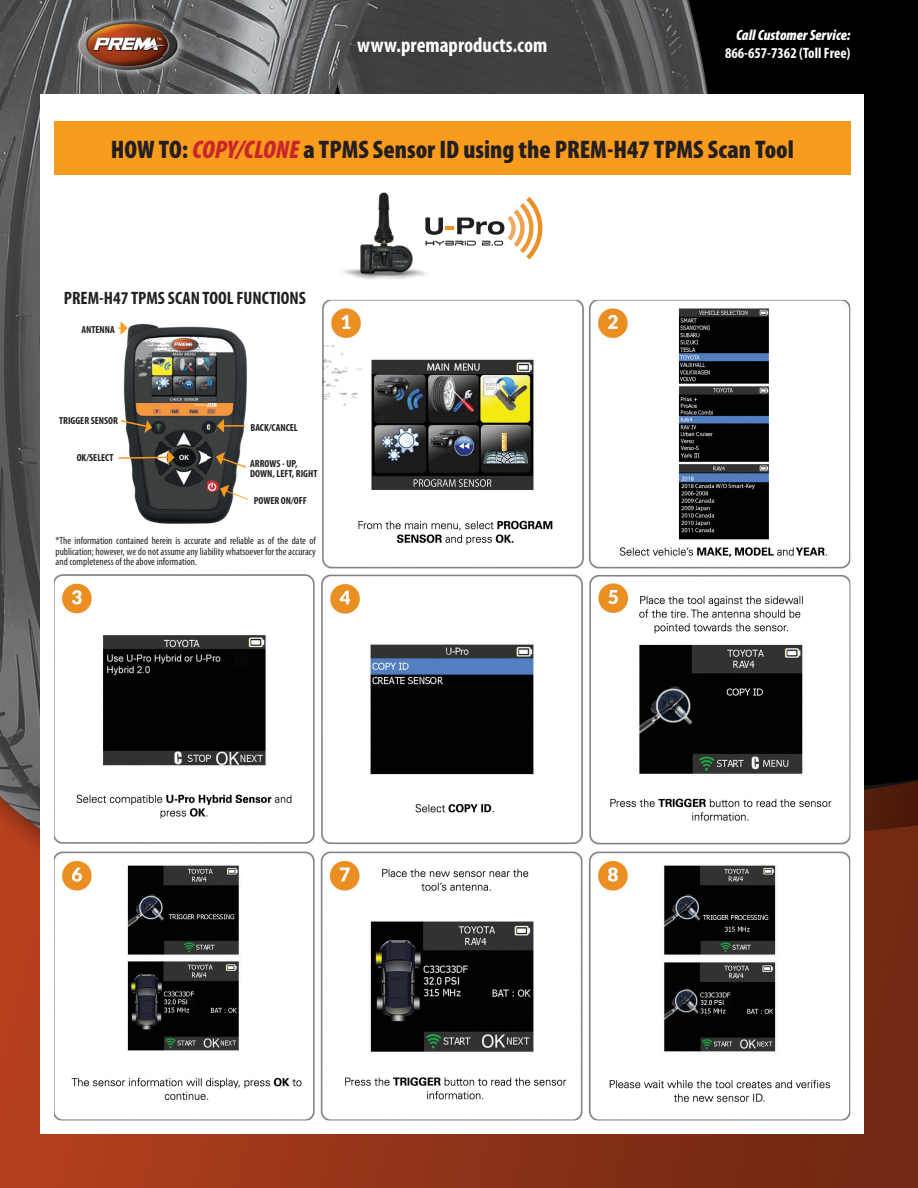
<style>
.page{position:relative;width:918px;height:1188px;background:#fff}
.page>*{position:absolute;margin:0;border:0;box-sizing:border-box;transform-origin:0 0}
.t1{font:900 condensed 25.5px "Myriad Pro";color:#231f20}
.t2{font:700 condensed 21px "Myriad Pro";color:#fff}
.t3{font:700 condensed 18px "Myriad Pro";color:#231f20}
.t4{font:700 condensed 15px "Myriad Pro";color:#fff}
.t5{font:italic 900 condensed 15px "Myriad Pro";color:#fff}
.t6{font:condensed 10.5px/10.5px "Myriad Pro";color:#231f20;text-align:justify}
.t7{font:700 condensed 10.2px/10.2px "Myriad Pro";color:#231f20}
.s1{font-style:italic;color:#c9252b}
</style>
<div class="page">
<img style="left:0;top:0;width:89px;height:1188px">
<img style="left:89px;top:0;width:829px;height:39px">
<img style="left:215px;top:39px;width:703px;height:105px">
<img style="left:815px;top:144px;width:103px;height:1044px">
<img style="left:89px;top:1134px;width:726px;height:54px">
<div style="left:40px;top:94px;width:824px;height:1040px;background:#fff"></div>
<img style="left:62px;top:9px;width:153px;height:113px">
<div style="left:54px;top:122px;width:796px;height:54px;background:#f99b1c"></div>
<img style="left:54px;top:300px;width:796px;height:820px">
<img style="left:342px;top:192px;width:85px;height:87px">
<svg style="left:426px;top:197px;width:116px;height:63px"></svg>
<img style="left:426px;top:218px;width:11px;height:17px">
<img style="left:111px;top:315px;width:144px;height:220px">
<svg style="left:119px;top:321px;width:9px;height:14px"></svg>
<svg style="left:121px;top:420px;width:31px;height:13px"></svg>
<svg style="left:119px;top:451px;width:56px;height:13px"></svg>
<svg style="left:217px;top:419px;width:28px;height:14px"></svg>
<svg style="left:216px;top:452px;width:30px;height:16px"></svg>
<svg style="left:220px;top:485px;width:28px;height:15px"></svg>
<h2 class="t2" style="left:357px;top:37px;width:192px">www.premaproducts.com</h2>
<h3 class="t5" style="left:736px;top:30px;width:116px">Call Customer Service:</h3>
<h3 class="t4" style="left:725px;top:48px;width:127px">866-657-7362 (Toll Free)</h3>
<h1 class="t1" style="left:111px;top:140px;width:685px">HOW TO: <span class="s1">COPY/CLONE</span> a TPMS Sensor ID using the PREM-H47 TPMS Scan Tool</h1>
<h3 class="t3" style="left:64px;top:291px;width:244px">PREM-H47 TPMS SCAN TOOL FUNCTIONS</h3>
<p class="t7" style="left:81px;top:325px;width:35px">ANTENNA</p>
<p class="t7" style="left:59px;top:416px;width:60px">TRIGGER SENSOR</p>
<p class="t7" style="left:77px;top:454px;width:38px">OK/SELECT</p>
<p class="t7" style="left:250px;top:424px;width:49px">BACK/CANCEL</p>
<p class="t7" style="left:250px;top:460px;width:69px">ARROWS - UP,<br>DOWN, LEFT, RIGHT</p>
<p class="t7" style="left:254px;top:497px;width:55px">POWER ON/OFF</p>
<p class="t6" style="left:56px;top:537px;width:262px">*The information contained herein is accurate and reliable as of the date of publication; however, we do not assume any liability whatsoever for the accuracy and completeness of the above information.</p>
</div>
